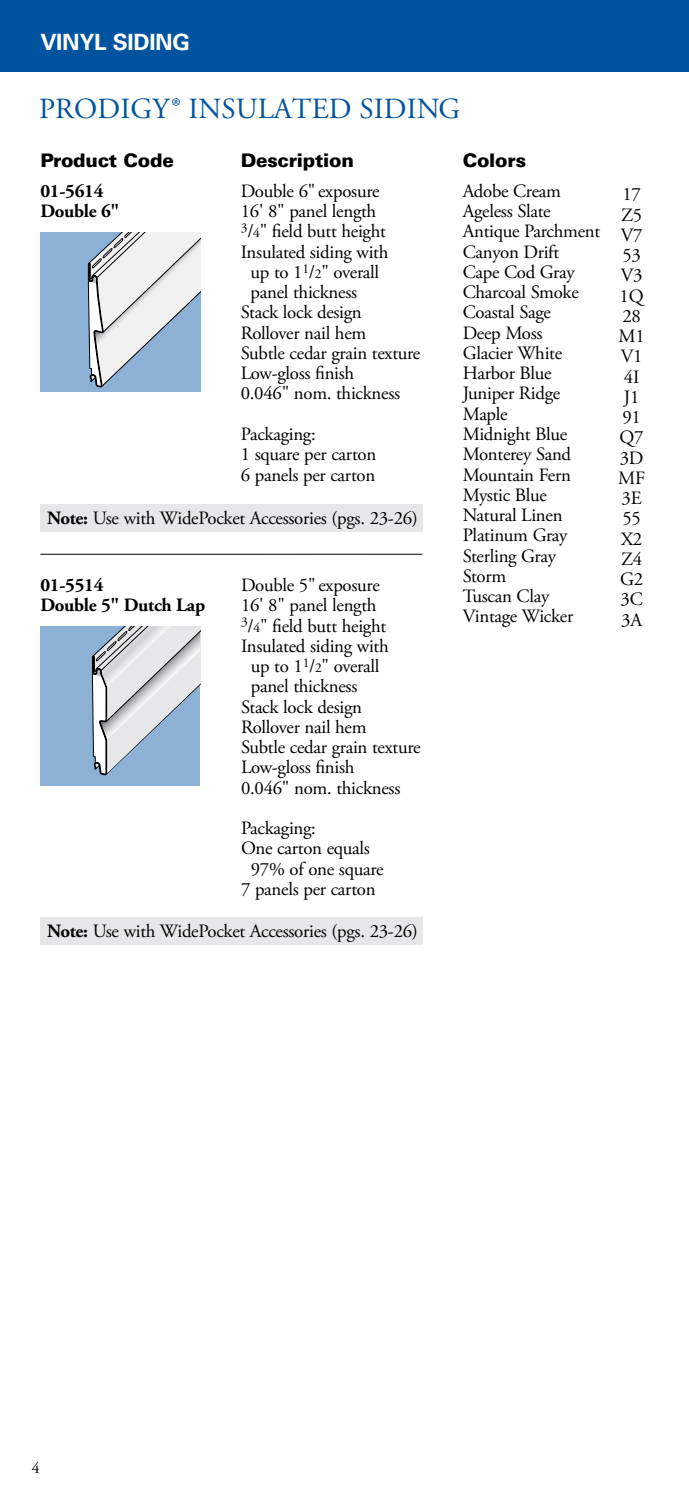
<style>
.page{position:relative;width:689px;height:1499px;background:#fff}
.page>*{position:absolute;margin:0;border:0;box-sizing:border-box;transform-origin:0 0}
.t1{font:29.25px "Adobe Garamond Pro";letter-spacing:.005em;color:#00539f}
.t2{font:700 22.5px "Univers LT Pro 65";letter-spacing:-.015em;color:#fff}
.t3{font:18.9px/20.2px "Adobe Garamond Pro";letter-spacing:-.015em;color:#000}
.t4{font:700 18.9px/20.2px "Adobe Garamond Pro";letter-spacing:-.015em;color:#000}
.t5{font:900 18.9px "Univers LT Pro 75";letter-spacing:-.015em;color:#000}
.t6{font:15.75px "Adobe Garamond Pro";color:#000}
.s1{font-size:13.5px}
.s2{font-weight:700}
</style>
<div class="page">
<div style="left:40px;top:626px;width:160px;height:160px;background:#8cb1d4"></div>
<svg style="left:92px;top:626px;width:108px;height:149px"></svg>
<div style="left:40px;top:232px;width:160px;height:160px;background:#8cb1d4"></div>
<svg style="left:88px;top:232px;width:112px;height:155px"></svg>
<div style="left:0;top:0;width:688px;height:71px;background:#00539f"></div>
<hr style="left:40px;top:554px;width:382px;height:1px;background:#000">
<div style="left:41px;top:504px;width:382px;height:28px;background:#e6e7e8"></div>
<div style="left:41px;top:917px;width:382px;height:28px;background:#e6e7e8"></div>
<p class="t2" style="left:40px;top:26px;width:151px">VINYL SIDING</p>
<h1 class="t1" style="left:39px;top:91px;width:423px">PRODIGY® INSULATED SIDING</h1>
<p class="t5" style="left:40px;top:146px;width:135px">Product Code</p>
<p class="t4" style="left:40px;top:181px;width:81px">01-5614<br>Double 6"</p>
<p class="t5" style="left:241px;top:146px;width:115px">Description</p>
<p class="t3" style="left:241px;top:181px;width:140px">Double 6" exposure</p>
<p class="t3" style="left:241px;top:202px;width:137px">16' 8" panel length</p>
<p class="t3" style="left:241px;top:222px;width:147px"><sup>3</sup>/<span class="s1">4</span>" field butt height</p>
<p class="t3" style="left:241px;top:242px;width:149px">Insulated siding with</p>
<p class="t3" style="left:250px;top:262px;width:130px">up to 1<sup>1</sup>/<span class="s1">2</span>" overall</p>
<p class="t3" style="left:250px;top:283px;width:108px">panel thickness</p>
<p class="t3" style="left:241px;top:303px;width:122px">Stack lock design</p>
<p class="t3" style="left:241px;top:323px;width:127px">Rollover nail hem</p>
<p class="t3" style="left:241px;top:343px;width:181px">Subtle cedar grain texture</p>
<p class="t3" style="left:241px;top:364px;width:115px">Low-gloss finish</p>
<p class="t3" style="left:241px;top:384px;width:161px">0.046" nom. thickness</p>
<p class="t3" style="left:241px;top:424px;width:137px">Packaging:<br>1 square per carton<br>6 panels per carton</p>
<p class="t3" style="left:47px;top:508px;width:372px"><span class="s2">Note:</span> Use with WidePocket Accessories (pgs. 23-26)</p>
<p class="t4" style="left:40px;top:575px;width:166px">01-5514<br>Double 5" Dutch Lap</p>
<p class="t3" style="left:241px;top:575px;width:140px">Double 5" exposure</p>
<p class="t3" style="left:241px;top:596px;width:137px">16' 8" panel length</p>
<p class="t3" style="left:241px;top:616px;width:147px"><sup>3</sup>/<span class="s1">4</span>" field butt height</p>
<p class="t3" style="left:241px;top:636px;width:149px">Insulated siding with</p>
<p class="t3" style="left:251px;top:656px;width:130px">up to 1<sup>1</sup>/<span class="s1">2</span>" overall</p>
<p class="t3" style="left:251px;top:677px;width:108px">panel thickness</p>
<p class="t3" style="left:241px;top:697px;width:122px">Stack lock design</p>
<p class="t3" style="left:241px;top:717px;width:127px">Rollover nail hem</p>
<p class="t3" style="left:241px;top:737px;width:181px">Subtle cedar grain texture</p>
<p class="t3" style="left:241px;top:758px;width:115px">Low-gloss finish</p>
<p class="t3" style="left:241px;top:778px;width:161px">0.046" nom. thickness</p>
<p class="t3" style="left:241px;top:818px;width:76px">Packaging:</p>
<p class="t3" style="left:241px;top:839px;width:130px">One carton equals</p>
<p class="t3" style="left:251px;top:859px;width:134px">97% of one square</p>
<p class="t3" style="left:241px;top:879px;width:136px">7 panels per carton</p>
<p class="t3" style="left:47px;top:921px;width:372px"><span class="s2">Note:</span> Use with WidePocket Accessories (pgs. 23-26)</p>
<p class="t5" style="left:462px;top:146px;width:65px">Colors</p>
<p class="t3" style="left:462px;top:181px;width:139px">Adobe Cream<br>Ageless Slate<br>Antique Parchment<br>Canyon Drift<br>Cape Cod Gray<br>Charcoal Smoke<br>Coastal Sage<br>Deep Moss<br>Glacier White<br>Harbor Blue<br>Juniper Ridge<br>Maple<br>Midnight Blue<br>Monterey Sand<br>Mountain Fern<br>Mystic Blue<br>Natural Linen<br>Platinum Gray<br>Sterling Gray<br>Storm<br>Tuscan Clay<br>Vintage Wicker</p>
<p class="t3" style="left:618px;top:185px;width:28px;text-align:center">17<br>Z5<br>V7<br>53<br>V3<br>1Q<br>28<br>M1<br>V1<br>4I<br>J1<br>91<br>Q7<br>3D<br>MF<br>3E<br>55<br>X2<br>Z4<br>G2<br>3C<br>3A</p>
<p class="t6" style="left:32px;top:1458px;width:9px">4</p>
</div>
